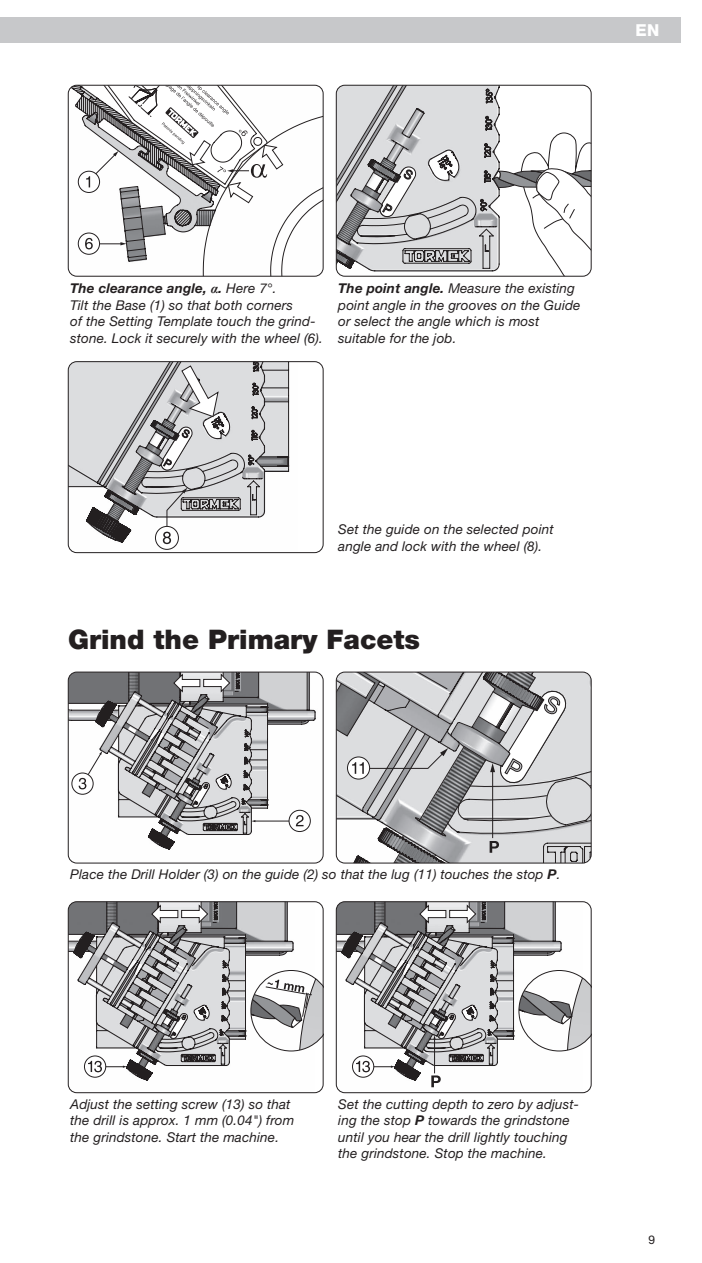
<style>
.page{position:relative;width:702px;height:1263px;background:#fff}
.page>*{position:absolute;margin:0;border:0;box-sizing:border-box;transform-origin:0 0}
.t1{font:900 27px "Helvetica Neue LT Std";color:#231f20}
.t2{font:800 16.5px "Helvetica Neue LT Std";color:#fff}
.t3{font:italic 13.5px/16.5px "Helvetica Neue LT Std";letter-spacing:.01em;color:#231f20}
.t4{font:12px "Helvetica Neue LT Std";color:#231f20}
.s1{font-weight:700}
.s2{font-family:"Times New Roman";font-weight:700}
</style>
<div class="page">
<div style="left:0;top:17px;width:680px;height:26px;background:#c7c8ca"></div>
<svg style="left:68px;top:85px;width:255px;height:191px"></svg>
<div style="left:78px;top:233px;width:21px;height:21px;background:#fff;border-radius:50%"></div>
<div style="left:78px;top:233px;width:22px;height:22px;border:1px solid #231f20;border-radius:50%"></div>
<div style="left:78px;top:171px;width:22px;height:21px;background:#fff;border-radius:50%"></div>
<div style="left:78px;top:171px;width:22px;height:22px;border:1px solid #231f20;border-radius:50%"></div>
<svg style="left:85px;top:87px;width:198px;height:162px"></svg>
<div style="left:68px;top:85px;width:255px;height:191px;border:1px solid #231f20;border-radius:9px"></div>
<svg style="left:336px;top:85px;width:255px;height:191px"></svg>
<div style="left:336px;top:85px;width:255px;height:191px;border:1px solid #231f20;border-radius:9px"></div>
<svg style="left:68px;top:362px;width:221px;height:181px"></svg>
<svg style="left:181px;top:365px;width:38px;height:53px"></svg>
<svg style="left:155px;top:526px;width:23px;height:23px"></svg>
<div style="left:155px;top:526px;width:24px;height:24px;border:1px solid #231f20;border-radius:50%"></div>
<svg style="left:163px;top:488px;width:24px;height:56px"></svg>
<svg style="left:161px;top:427px;width:31px;height:44px"></svg>
<div style="left:68px;top:361px;width:255px;height:192px;border:1px solid #231f20;border-radius:9px"></div>
<svg style="left:336px;top:902px;width:225px;height:178px"></svg>
<svg style="left:419px;top:904px;width:57px;height:19px"></svg>
<svg style="left:518px;top:970px;width:71px;height:81px"></svg>
<svg style="left:352px;top:1056px;width:22px;height:21px"></svg>
<div style="left:352px;top:1056px;width:22px;height:21px;border:1px solid #231f20;border-radius:50%"></div>
<svg style="left:356px;top:1061px;width:39px;height:11px"></svg>
<hr style="left:434px;top:1038px;width:1px;height:35px;background:#231f20">
<svg style="left:431px;top:1075px;width:9px;height:12px"></svg>
<svg style="left:433px;top:1013px;width:22px;height:26px"></svg>
<div style="left:336px;top:901px;width:255px;height:192px;border:1px solid #231f20;border-radius:9px"></div>
<svg style="left:68px;top:672px;width:247px;height:177px"></svg>
<svg style="left:289px;top:810px;width:21px;height:21px"></svg>
<div style="left:289px;top:810px;width:21px;height:22px;border:1px solid #231f20;border-radius:50%"></div>
<div style="left:72px;top:773px;width:21px;height:21px;background:#fff;border-radius:50%"></div>
<div style="left:72px;top:773px;width:21px;height:21px;border:1px solid #231f20;border-radius:50%"></div>
<svg style="left:79px;top:751px;width:23px;height:38px"></svg>
<svg style="left:173px;top:674px;width:130px;height:152px"></svg>
<div style="left:68px;top:672px;width:255px;height:191px;border:1px solid #231f20;border-radius:9px"></div>
<svg style="left:567px;top:672px;width:24px;height:191px;background:#d2d3d4"></svg>
<svg style="left:336px;top:672px;width:231px;height:191px"></svg>
<svg style="left:347px;top:757px;width:22px;height:22px"></svg>
<div style="left:347px;top:757px;width:23px;height:22px;border:1px solid #231f20;border-radius:50%"></div>
<svg style="left:352px;top:674px;width:214px;height:187px;background:#bbbbbd"></svg>
<div style="left:336px;top:672px;width:255px;height:191px;border:1px solid #231f20;border-radius:9px"></div>
<svg style="left:68px;top:902px;width:225px;height:178px"></svg>
<svg style="left:151px;top:904px;width:57px;height:19px"></svg>
<svg style="left:251px;top:970px;width:70px;height:81px"></svg>
<svg style="left:84px;top:1056px;width:22px;height:21px"></svg>
<div style="left:84px;top:1056px;width:22px;height:21px;border:1px solid #231f20;border-radius:50%"></div>
<svg style="left:88px;top:1061px;width:39px;height:11px"></svg>
<svg style="left:170px;top:1013px;width:18px;height:26px"></svg>
<div style="left:68px;top:901px;width:255px;height:192px;border:1px solid #231f20;border-radius:9px"></div>
<p class="t2" style="left:635px;top:20px;width:26px">EN</p>
<p class="t3" style="left:70px;top:280px;width:254px"><span class="s1">The clearance angle,</span> <span class="s2">α</span><span class="s1">.</span> Here 7°.<br>Tilt the Base (1) so that both corners<br>of the Setting Template touch the grind&shy;stone. Lock it securely with the wheel (6).</p>
<p class="t3" style="left:338px;top:280px;width:244px"><span class="s1">The point angle.</span> Measure the existing point angle in the grooves on the Guide or select the angle which is most suitable for the job.</p>
<p class="t3" style="left:338px;top:521px;width:217px">Set the guide on the selected point angle and lock with the wheel (8).</p>
<h1 class="t1" style="left:68px;top:623px;width:353px">Grind the Primary Facets</h1>
<p class="t3" style="left:70px;top:866px;width:492px">Place the Drill Holder (3) on the guide (2) so that the lug (11) touches the stop <span class="s1">P</span>.</p>
<p class="t3" style="left:70px;top:1096px;width:226px">Adjust the setting screw (13) so that the drill is approx. 1 mm (0.04") from the grindstone. Start the machine.</p>
<p class="t3" style="left:338px;top:1096px;width:242px">Set the cutting depth to zero by adjust&shy;ing the stop <span class="s1">P</span> towards the grindstone until you hear the drill lightly touching the grindstone. Stop the machine.</p>
<p class="t4" style="left:648px;top:1232px;width:8px">9</p>
</div>
